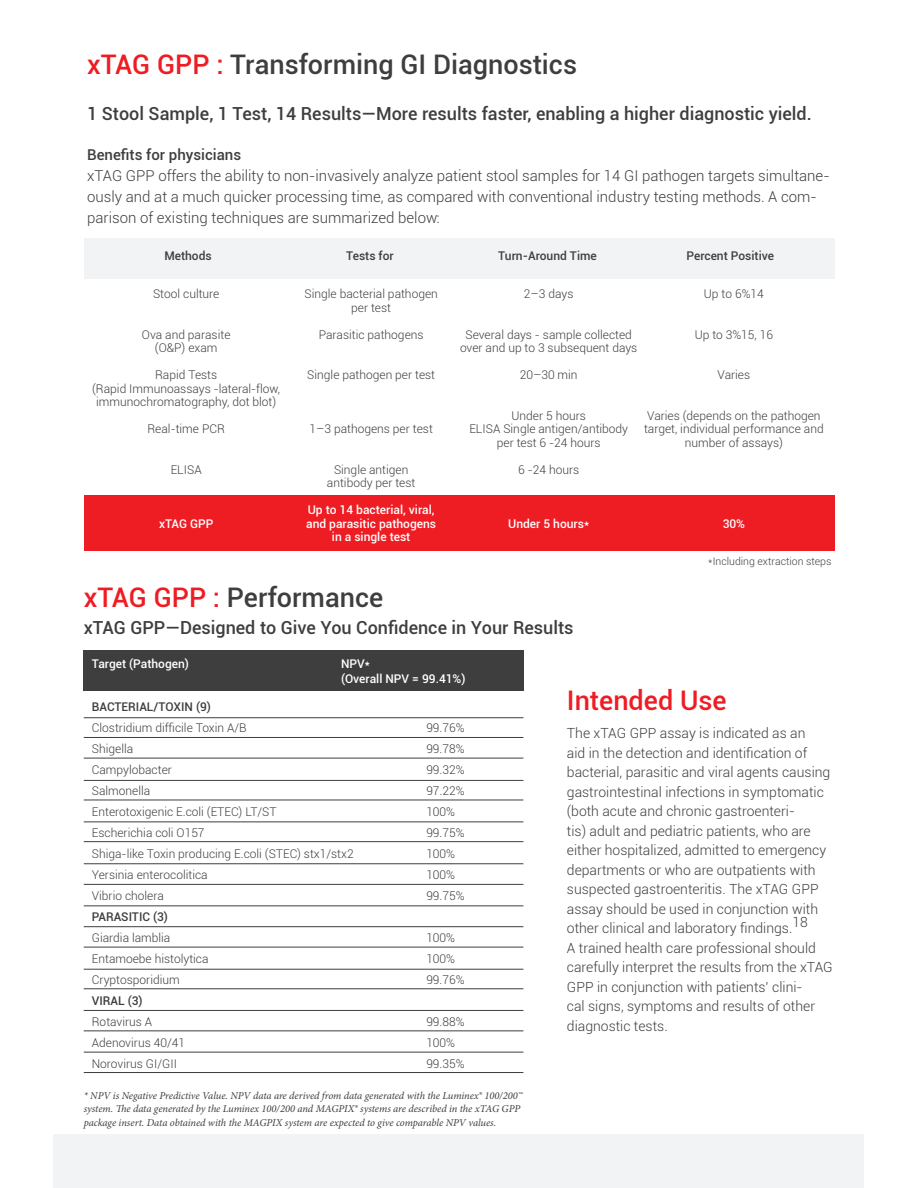
<style>
.page{position:relative;width:918px;height:1188px;background:#fff}
.page>*{position:absolute;margin:0;border:0;box-sizing:border-box;transform-origin:0 0}
.t1{font:500 27px "Roboto";color:#3e3e3f}
.t2{font:500 27px "Roboto";color:#ee1d23}
.t3{font:500 18px "Roboto";color:#3e3e3f}
.t4{font:300 15px/21px "Roboto";color:#3e3e3f}
.t5{font:500 15px "Roboto";color:#3e3e3f}
.t6{font:300 13.95px/19.5px "Roboto";color:#3e3e3f}
.t7{font:300 12px/13.5px "Roboto";color:#3e3e3f;text-align:center}
.t8{font:500 12px/13.5px "Roboto";color:#fff;text-align:center}
.t9{font:500 12px "Roboto";color:#3e3e3f}
.t10{font:italic 10.5px/13.5px "Minion Pro";letter-spacing:-.005em;color:#3e3e3f}
.t11{font:300 10.5px "Roboto";color:#3e3e3f}
.s1{color:#ee1d23}
</style>
<div class="page">
<div style="left:54px;top:1134px;width:810px;height:54px;background:#f2f3f4"></div>
<div style="left:84px;top:496px;width:750px;height:55px;background:#ee1d23"></div>
<div style="left:84px;top:238px;width:750px;height:41px;background:#f2f3f4"></div>
<div style="left:84px;top:651px;width:440px;height:40px;background:#3e3e3f"></div>
<hr style="left:84px;top:717px;width:439px;height:1px;background:#3e3e3f">
<hr style="left:84px;top:737px;width:439px;height:1px;background:#3e3e3f">
<hr style="left:84px;top:758px;width:439px;height:1px;background:#3e3e3f">
<hr style="left:84px;top:780px;width:439px;height:1px;background:#3e3e3f">
<hr style="left:84px;top:800px;width:439px;height:1px;background:#3e3e3f">
<hr style="left:84px;top:822px;width:439px;height:1px;background:#3e3e3f">
<hr style="left:84px;top:841px;width:439px;height:1px;background:#3e3e3f">
<hr style="left:84px;top:864px;width:439px;height:1px;background:#3e3e3f">
<hr style="left:84px;top:884px;width:439px;height:1px;background:#3e3e3f">
<hr style="left:84px;top:906px;width:439px;height:1px;background:#3e3e3f">
<hr style="left:84px;top:926px;width:439px;height:1px;background:#3e3e3f">
<hr style="left:84px;top:947px;width:439px;height:1px;background:#3e3e3f">
<hr style="left:84px;top:969px;width:439px;height:1px;background:#3e3e3f">
<hr style="left:84px;top:989px;width:439px;height:1px;background:#3e3e3f">
<hr style="left:84px;top:1010px;width:439px;height:1px;background:#3e3e3f">
<hr style="left:84px;top:1031px;width:439px;height:1px;background:#3e3e3f">
<hr style="left:84px;top:1052px;width:439px;height:1px;background:#3e3e3f">
<hr style="left:84px;top:1072px;width:439px;height:1px;background:#3e3e3f">
<h1 class="t1" style="left:87px;top:46px;width:491px"><span class="s1">xTAG GPP :</span> Transforming GI Diagnostics</h1>
<h2 class="t3" style="left:87px;top:101px;width:726px">1 Stool Sample, 1 Test, 14 Results—More results faster, enabling a higher diagnostic yield.</h2>
<p class="t5" style="left:87px;top:144px;width:156px">Benefits for physicians</p>
<p class="t4" style="left:87px;top:165px;width:744px">xTAG GPP offers the ability to non-invasively analyze patient stool samples for 14 GI pathogen targets simultane&shy;ously and at a much quicker processing time, as compared with conventional industry testing methods. A com&shy;parison of existing techniques are summarized below:</p>
<p class="t9" style="left:164px;top:247px;width:49px">Methods</p>
<p class="t9" style="left:346px;top:247px;width:49px">Tests for</p>
<p class="t9" style="left:498px;top:247px;width:100px">Turn-Around Time</p>
<p class="t9" style="left:686px;top:247px;width:89px">Percent Positive</p>
<p class="t7" style="left:153px;top:287px;width:68px">Stool culture</p>
<p class="t7" style="left:142px;top:327px;width:90px">Ova and parasite (O&amp;P) exam</p>
<p class="t7" style="left:92px;top:368px;width:189px">Rapid Tests<br>(Rapid Immunoassays -lateral-flow, immunochromatography, dot blot)</p>
<p class="t7" style="left:147px;top:422px;width:79px">Real-time PCR</p>
<p class="t7" style="left:171px;top:462px;width:33px">ELISA</p>
<p class="t8" style="left:159px;top:516px;width:56px">xTAG GPP</p>
<p class="t7" style="left:305px;top:287px;width:135px">Single bacterial pathogen per test</p>
<p class="t7" style="left:319px;top:327px;width:106px">Parasitic pathogens</p>
<p class="t7" style="left:307px;top:368px;width:129px">Single pathogen per test</p>
<p class="t7" style="left:310px;top:422px;width:125px">1–3 pathogens per test</p>
<p class="t7" style="left:327px;top:462px;width:90px">Single antigen antibody per test</p>
<p class="t8" style="left:306px;top:503px;width:132px">Up to 14 bacterial, viral, and parasitic pathogens in a single test</p>
<p class="t7" style="left:524px;top:287px;width:51px">2–3 days</p>
<p class="t7" style="left:460px;top:327px;width:179px">Several days - sample collected over and up to 3 subsequent days</p>
<p class="t7" style="left:520px;top:368px;width:59px">20–30 min</p>
<p class="t7" style="left:469px;top:408px;width:160px">Under 5 hours<br>ELISA Single antigen/antibody per test 6 -24 hours</p>
<p class="t7" style="left:518px;top:462px;width:63px">6 -24 hours</p>
<p class="t7" style="left:704px;top:287px;width:61px">Up to 6%14</p>
<p class="t7" style="left:695px;top:327px;width:80px">Up to 3%15, 16</p>
<p class="t7" style="left:718px;top:368px;width:34px">Varies</p>
<p class="t7" style="left:644px;top:408px;width:181px">Varies (depends on the pathogen target, individual performance and number of assays)</p>
<p class="t8" style="left:508px;top:516px;width:82px">Under 5 hours*</p>
<p class="t8" style="left:723px;top:516px;width:24px">30%</p>
<p class="t11" style="left:708px;top:554px;width:125px">*Including extraction steps</p>
<h1 class="t1" style="left:84px;top:578px;width:301px"><span class="s1">xTAG GPP :</span> Performance</h1>
<h2 class="t3" style="left:84px;top:615px;width:491px">xTAG GPP—Designed to Give You Confidence in Your Results</h2>
<p class="t8" style="left:92px;top:657px;width:99px">Target (Pathogen)</p>
<p class="t8" style="left:341px;top:656px;width:126px;line-height:15px;text-align:left">NPV*<br>(Overall NPV = 99.41%)</p>
<p class="t9" style="left:92px;top:698px;width:121px">BACTERIAL/TOXIN (9)</p>
<p class="t7" style="left:92px;top:720px;width:156px">Clostridium difficile Toxin A/B</p>
<p class="t7" style="left:426px;top:720px;width:40px">99.76%</p>
<p class="t7" style="left:92px;top:741px;width:43px">Shigella</p>
<p class="t7" style="left:426px;top:741px;width:40px">99.78%</p>
<p class="t7" style="left:92px;top:762px;width:82px">Campylobacter</p>
<p class="t7" style="left:426px;top:762px;width:40px">99.32%</p>
<p class="t7" style="left:92px;top:783px;width:60px">Salmonella</p>
<p class="t7" style="left:426px;top:783px;width:40px">97.22%</p>
<p class="t7" style="left:92px;top:804px;width:186px">Enterotoxigenic E.coli (ETEC) LT/ST</p>
<p class="t7" style="left:426px;top:804px;width:30px">100%</p>
<p class="t7" style="left:92px;top:825px;width:114px">Escherichia coli O157</p>
<p class="t7" style="left:426px;top:825px;width:40px">99.75%</p>
<p class="t7" style="left:92px;top:846px;width:263px">Shiga-like Toxin producing E.coli (STEC) stx1/stx2</p>
<p class="t7" style="left:426px;top:846px;width:30px">100%</p>
<p class="t7" style="left:92px;top:867px;width:117px">Yersinia enterocolitica</p>
<p class="t7" style="left:426px;top:867px;width:30px">100%</p>
<p class="t7" style="left:92px;top:888px;width:74px">Vibrio cholera</p>
<p class="t7" style="left:426px;top:888px;width:40px">99.75%</p>
<p class="t9" style="left:92px;top:908px;width:78px">PARASITIC (3)</p>
<p class="t7" style="left:92px;top:930px;width:80px">Giardia lamblia</p>
<p class="t7" style="left:426px;top:930px;width:30px">100%</p>
<p class="t7" style="left:92px;top:951px;width:118px">Entamoebe histolytica</p>
<p class="t7" style="left:426px;top:951px;width:30px">100%</p>
<p class="t7" style="left:92px;top:972px;width:90px">Cryptosporidium</p>
<p class="t7" style="left:426px;top:972px;width:40px">99.76%</p>
<p class="t9" style="left:92px;top:992px;width:52px">VIRAL (3)</p>
<p class="t7" style="left:92px;top:1014px;width:62px">Rotavirus A</p>
<p class="t7" style="left:426px;top:1014px;width:40px">99.88%</p>
<p class="t7" style="left:92px;top:1035px;width:95px">Adenovirus 40/41</p>
<p class="t7" style="left:426px;top:1035px;width:30px">100%</p>
<p class="t7" style="left:92px;top:1056px;width:87px">Norovirus GI/GII</p>
<p class="t7" style="left:426px;top:1056px;width:40px">99.35%</p>
<p class="t10" style="left:84px;top:1089px;width:441px">* NPV is Negative Predictive Value. NPV data are derived from data generated with the Luminex® 100/200™ system. The data generated by the Luminex 100/200 and MAGPIX® systems are described in the xTAG GPP package insert. Data obtained with the MAGPIX system are expected to give comparable NPV values.</p>
<h1 class="t2" style="left:567px;top:681px;width:161px">Intended Use</h1>
<p class="t6" style="left:567px;top:723px;width:267px">The xTAG GPP assay is indicated as an<br>aid in the detection and identification of bacterial, parasitic and viral agents causing gastrointestinal infections in symptomatic (both acute and chronic gastroenteri-<br>tis) adult and pediatric patients, who are either hospitalized, admitted to emergency departments or who are outpatients with suspected gastroenteritis. The xTAG GPP assay should be used in conjunction with other clinical and laboratory findings.18<br>A trained health care professional should carefully interpret the results from the xTAG GPP in conjunction with patients’ clini-<br>cal signs, symptoms and results of other diagnostic tests.</p>
</div>
